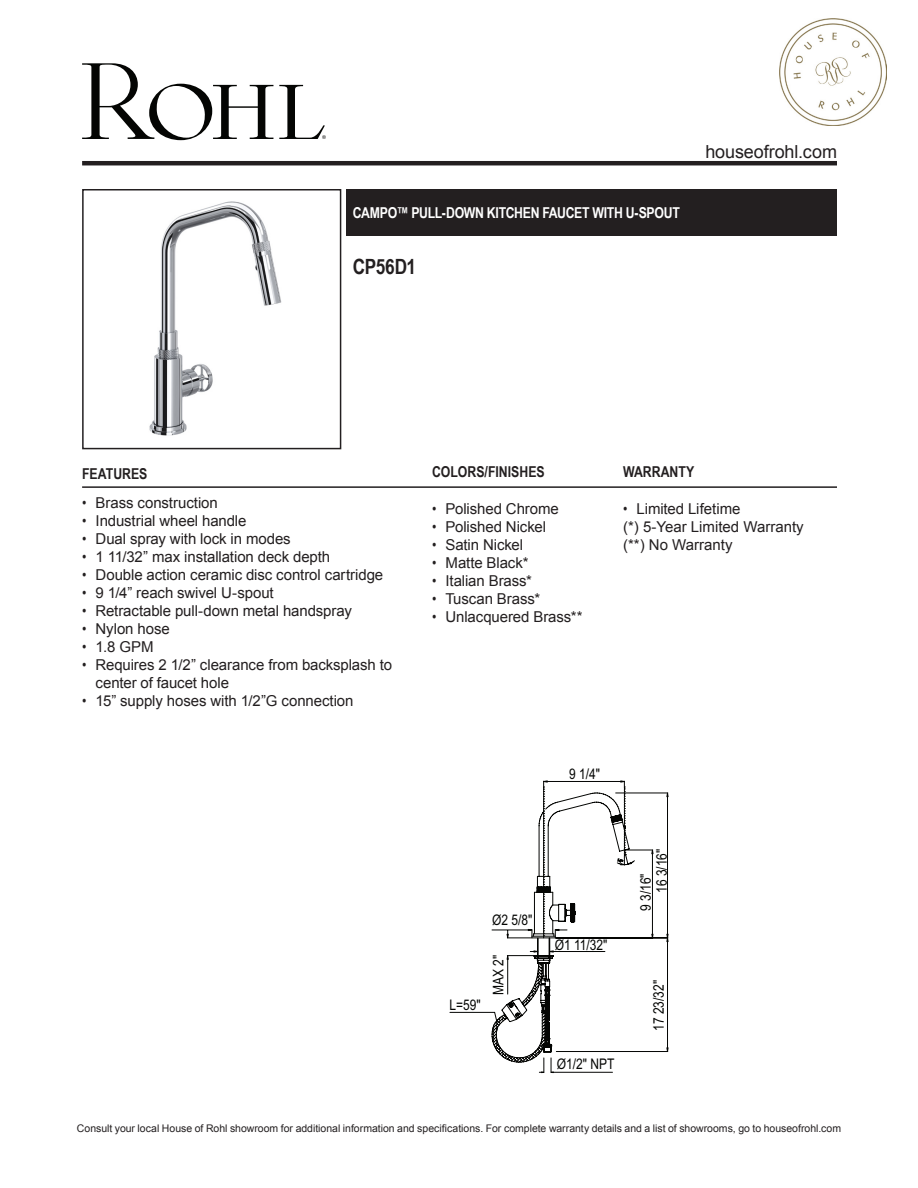
<style>
.page{position:relative;width:918px;height:1188px;background:#fff}
.page>*{position:absolute;margin:0;border:0;box-sizing:border-box;transform-origin:0 0}
.Product_Info_Nest{font:700 21px "Arial Narrow";letter-spacing:-.02em;color:#231f20}
.t1{font:18px "Arial";letter-spacing:-.005em;color:#231f20}
.t2{font:15px/18px "Arial";letter-spacing:-.005em;color:#231f20}
.Product_Title_Bar{font:700 15px "Arial Narrow";letter-spacing:-.02em;color:#fff}
.t3{font:700 15px "Arial Narrow";color:#231f20}
.t4{font:14.7px "Arial Narrow";color:#040503}
.t5{font:10.5px "Arial";color:#231f20}
.s1{font-family:"Arial Narrow"}
</style>
<div class="page">
<hr style="left:82px;top:161px;width:755px;height:4px;background:#231f20">
<hr style="left:82px;top:486px;width:755px;height:2px;background:#231f20">
<div style="left:346px;top:189px;width:491px;height:46px;background:#231f20"></div>
<img style="left:779px;top:19px;width:107px;height:107px">
<svg style="left:82px;top:63px;width:191px;height:77px"></svg>
<svg style="left:279px;top:85px;width:47px;height:54px"></svg>
<img style="left:149px;top:201px;width:133px;height:235px">
<div style="left:82px;top:189px;width:259px;height:260px;border:2px solid #231f20"></div>
<svg style="left:491px;top:780px;width:178px;height:293px"></svg>
<svg style="left:449px;top:790px;width:220px;height:234px"></svg>
<p class="Product_Title_Bar" style="left:353px;top:201px;width:329px">CAMPO™ PULL-DOWN KITCHEN FAUCET WITH U-SPOUT</p>
<p class="Product_Info_Nest" style="left:353px;top:251px;width:65px">CP56D1</p>
<p class="t1" style="left:705px;top:140px;width:133px">houseofrohl.com</p>
<p class="t3" style="left:82px;top:462px;width:67px">FEATURES</p>
<p class="t3" style="left:432px;top:460px;width:114px">COLORS/FINISHES</p>
<p class="t3" style="left:623px;top:460px;width:73px">WARRANTY</p>
<p class="t2" style="left:82px;top:494px;width:137px"><span class="s1">•</span> Brass construction</p>
<p class="t2" style="left:82px;top:512px;width:166px"><span class="s1">•</span> Industrial wheel handle</p>
<p class="t2" style="left:82px;top:530px;width:210px"><span class="s1">•</span> Dual spray with lock in modes</p>
<p class="t2" style="left:82px;top:548px;width:250px"><span class="s1">•</span> 1 11/32” max installation deck depth</p>
<p class="t2" style="left:82px;top:566px;width:303px"><span class="s1">•</span> Double action ceramic disc control cartridge</p>
<p class="t2" style="left:82px;top:584px;width:193px"><span class="s1">•</span> 9 1/4” reach swivel U-spout</p>
<p class="t2" style="left:82px;top:602px;width:271px"><span class="s1">•</span> Retractable pull-down metal handspray</p>
<p class="t2" style="left:82px;top:620px;width:89px"><span class="s1">•</span> Nylon hose</p>
<p class="t2" style="left:82px;top:638px;width:73px"><span class="s1">•</span> 1.8 GPM</p>
<p class="t2" style="left:96px;top:656px;width:298px;text-indent:-14px"><span class="s1">•</span> Requires 2 1/2” clearance from backsplash to center of faucet hole</p>
<p class="t2" style="left:82px;top:692px;width:273px"><span class="s1">•</span> 15” supply hoses with 1/2”G connection</p>
<p class="t2" style="left:432px;top:500px;width:128px"><span class="s1">•</span> Polished Chrome</p>
<p class="t2" style="left:432px;top:518px;width:116px"><span class="s1">•</span> Polished Nickel</p>
<p class="t2" style="left:432px;top:536px;width:93px"><span class="s1">•</span> Satin Nickel</p>
<p class="t2" style="left:432px;top:554px;width:98px"><span class="s1">•</span> Matte Black*</p>
<p class="t2" style="left:432px;top:572px;width:102px"><span class="s1">•</span> Italian Brass*</p>
<p class="t2" style="left:432px;top:590px;width:110px"><span class="s1">•</span> Tuscan Brass*</p>
<p class="t2" style="left:432px;top:608px;width:152px"><span class="s1">•</span> Unlacquered Brass**</p>
<p class="t2" style="left:623px;top:500px;width:119px"><span class="s1">•</span> Limited Lifetime</p>
<p class="t2" style="left:623px;top:518px;width:182px">(*) 5-Year Limited Warranty</p>
<p class="t2" style="left:623px;top:536px;width:111px">(**) No Warranty</p>
<p class="t4" style="left:569px;top:763px;width:32px">9 1/4"</p>
<p class="t4" style="left:449px;top:994px;width:33px">L=59"</p>
<p class="t4" style="left:492px;top:909px;width:42px">Ø2 5/8"</p>
<p class="t4" style="left:488px;top:995px;width:42px;rotate:-90deg">MAX 2"</p>
<p class="t4" style="left:555px;top:934px;width:54px">Ø1 11/32"</p>
<p class="t4" style="left:557px;top:1053px;width:59px">Ø1/2" NPT</p>
<p class="t4" style="left:651px;top:893px;width:46px;rotate:-90deg">16 3/16"</p>
<p class="t4" style="left:635px;top:911px;width:39px;rotate:-90deg">9 3/16"</p>
<p class="t4" style="left:648px;top:1031px;width:52px;rotate:-90deg">17 23/32"</p>
<p class="t5" style="left:77px;top:1121px;width:766px">Consult your local House of Rohl showroom for additional information and specifications. For complete warranty details and a list of showrooms, go to houseofrohl.com</p>
</div>
